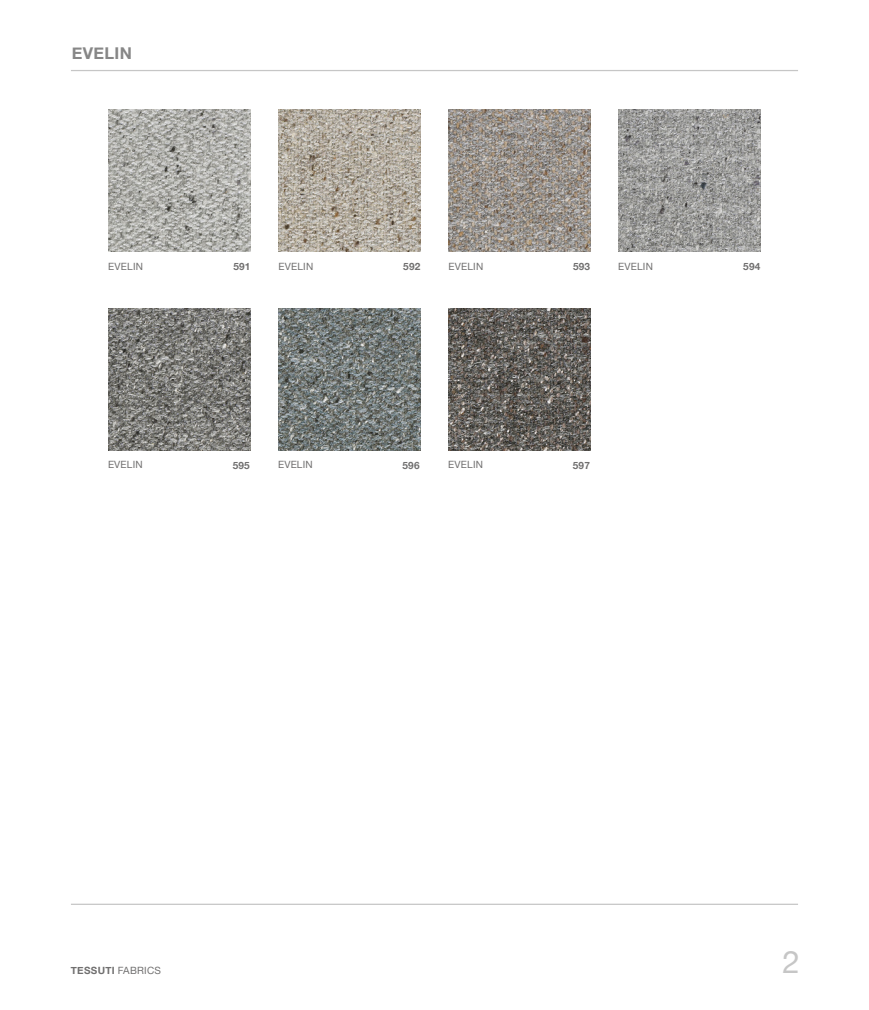
<style>
.page{position:relative;width:869px;height:1010px;background:#fff}
.page>*{position:absolute;margin:0;border:0;box-sizing:border-box;transform-origin:0 0}
.t1{font:31.25px "Helvetica Neue";color:#c6c6c6}
.t2{font:700 16.25px "Helvetica Neue";letter-spacing:.02em;color:#878787}
.t3{font:10px "Helvetica Neue";letter-spacing:.02em;color:#706f6f}
.t4{font:700 10px "Helvetica Neue";letter-spacing:.02em;color:#706f6f}
.s1{font-weight:400}
</style>
<div class="page">
<hr style="left:71px;top:904px;width:726px;height:1px;background:#c6c6c6">
<hr style="left:71px;top:70px;width:726px;height:1px;background:#c6c6c6">
<img style="left:108px;top:110px;width:142px;height:142px">
<img style="left:279px;top:110px;width:141px;height:142px">
<img style="left:448px;top:110px;width:142px;height:142px">
<img style="left:618px;top:110px;width:142px;height:142px">
<img style="left:108px;top:308px;width:142px;height:142px">
<img style="left:448px;top:308px;width:142px;height:142px">
<img style="left:279px;top:308px;width:141px;height:142px">
<h2 class="t2" style="left:72px;top:43px;width:61px">EVELIN</h2>
<p class="t3" style="left:108px;top:259px;width:36px">EVELIN</p>
<p class="t4" style="left:233px;top:260px;width:19px">591</p>
<p class="t3" style="left:278px;top:259px;width:36px">EVELIN</p>
<p class="t4" style="left:403px;top:260px;width:19px">592</p>
<p class="t3" style="left:448px;top:259px;width:36px">EVELIN</p>
<p class="t4" style="left:572px;top:260px;width:19px">593</p>
<p class="t3" style="left:618px;top:259px;width:36px">EVELIN</p>
<p class="t3" style="left:108px;top:458px;width:36px">EVELIN</p>
<p class="t3" style="left:278px;top:458px;width:36px">EVELIN</p>
<p class="t3" style="left:448px;top:458px;width:36px">EVELIN</p>
<p class="t4" style="left:233px;top:459px;width:19px">595</p>
<p class="t4" style="left:402px;top:459px;width:19px">596</p>
<p class="t4" style="left:572px;top:459px;width:19px">597</p>
<p class="t4" style="left:743px;top:260px;width:19px">594</p>
<p class="t4" style="left:71px;top:964px;width:91px">TESSUTI <span class="s1">FABRICS</span></p>
<h1 class="t1" style="left:782px;top:939px;width:19px">2</h1>
</div>
